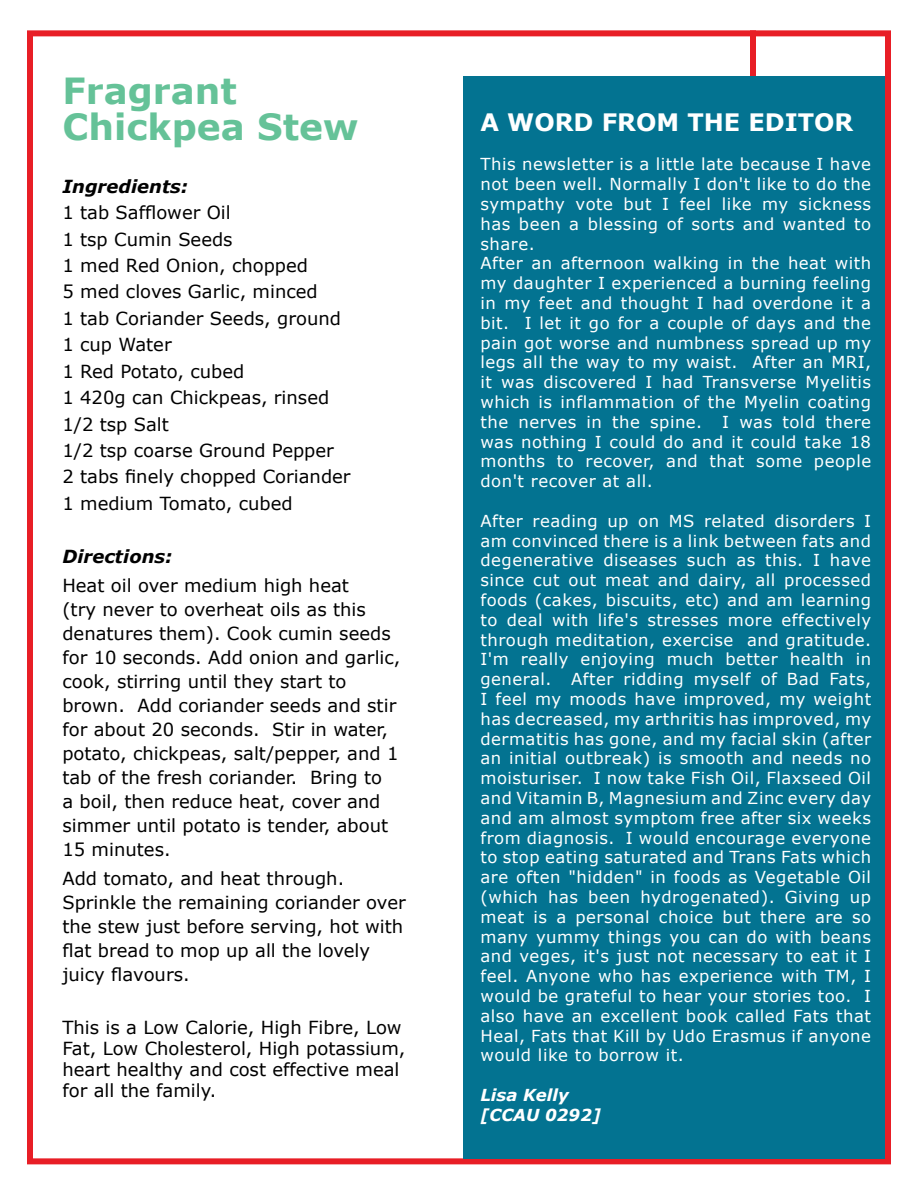
<style>
.page{position:relative;width:918px;height:1188px;background:#fff}
.page>*{position:absolute;margin:0;border:0;box-sizing:border-box;transform-origin:0 0}
.t1{font:700 36px/36px "Verdana";color:#65c298}
.t2{font:700 24px "Verdana";color:#fff}
.t3{font:18px/24px "Verdana";color:#000}
.t4{font:italic 700 18px "Verdana";color:#000}
.t5{font:16.5px/19.8px "Verdana";letter-spacing:.03em;color:#fff}
.t6{font:italic 700 16.5px/19.8px "Verdana";color:#fff}
</style>
<div class="page">
<div style="left:750px;top:30px;width:6px;height:48px;background:#e81e26"></div>
<div style="left:27px;top:30px;width:864px;height:1134px;border:6px solid #e81e26"></div>
<div style="left:463px;top:77px;width:422px;height:1082px;background:#037391"></div>
<h1 class="t1" style="left:62px;top:72px;width:297px">Fragrant<br>Chickpea Stew</h1>
<p class="t4" style="left:62px;top:175px;width:127px">Ingredients:</p>
<p class="t3" style="left:62px;top:199px;width:290px;line-height:26.4px">1 tab Safflower Oil<br>1 tsp Cumin Seeds<br>1 med Red Onion, chopped<br>5 med cloves Garlic, minced<br>1 tab Coriander Seeds, ground<br>1 cup Water<br>1 Red Potato, cubed<br>1 420g can Chickpeas, rinsed<br>1/2 tsp Salt<br>1/2 tsp coarse Ground Pepper<br>2 tabs finely chopped Coriander<br>1 medium Tomato, cubed</p>
<p class="t4" style="left:62px;top:545px;width:112px">Directions:</p>
<p class="t3" style="left:62px;top:573px;width:340px">Heat oil over medium high heat<br>(try never to overheat oils as this denatures them). Cook cumin seeds for 10 seconds. Add onion and garlic, cook, stirring until they start to brown. Add coriander seeds and stir for about 20 seconds. Stir in water, potato, chickpeas, salt/pepper, and 1 tab of the fresh coriander. Bring to<br>a boil, then reduce heat, cover and simmer until potato is tender, about 15 minutes.</p>
<p class="t3" style="left:62px;top:866px;width:345px">Add tomato, and heat through.<br>Sprinkle the remaining coriander over the stew just before serving, hot with flat bread to mop up all the lovely juicy flavours.</p>
<p class="t3" style="left:62px;top:1016px;width:345px;line-height:21px">This is a Low Calorie, High Fibre, Low Fat, Low Cholesterol, High potassium, heart healthy and cost effective meal for all the family.</p>
<h2 class="t2" style="left:480px;top:107px;width:374px">A WORD FROM THE EDITOR</h2>
<p class="t5" style="left:480px;top:154px;width:392px">This newsletter is a little late because I have not been well. Normally I don't like to do the sympathy vote but I feel like my sickness has been a blessing of sorts and wanted to share.<br>After an afternoon walking in the heat with my daughter I experienced a burning feeling in my feet and thought I had overdone it a bit. I let it go for a couple of days and the pain got worse and numbness spread up my legs all the way to my waist. After an MRI, it was discovered I had Transverse Myelitis which is inflammation of the Myelin coating the nerves in the spine. I was told there was nothing I could do and it could take 18 months to recover, and that some people don't recover at all.</p>
<p class="t5" style="left:480px;top:510px;width:392px;text-align:justify">After reading up on MS related disorders I am convinced there is a link between fats and degenerative diseases such as this. I have since cut out meat and dairy, all processed foods (cakes, biscuits, etc) and am learning to deal with life's stresses more effectively through meditation, exercise and gratitude.<br>I'm really enjoying much better health in general. After ridding myself of Bad Fats, I feel my moods have improved, my weight has decreased, my arthritis has improved, my dermatitis has gone, and my facial skin (after an initial outbreak) is smooth and needs no moisturiser. I now take Fish Oil, Flaxseed Oil and Vitamin B, Magnesium and Zinc every day and am almost symptom free after six weeks from diagnosis. I would encourage everyone to stop eating saturated and Trans Fats which are often "hidden" in foods as Vegetable Oil (which has been hydrogenated). Giving up meat is a personal choice but there are so many yummy things you can do with beans and veges, it's just not necessary to eat it I feel. Anyone who has experience with TM, I would be grateful to hear your stories too. I also have an excellent book called Fats that Heal, Fats that Kill by Udo Erasmus if anyone would like to borrow it.</p>
<p class="t6" style="left:480px;top:1085px;width:122px">Lisa Kelly [CCAU 0292]</p>
</div>
